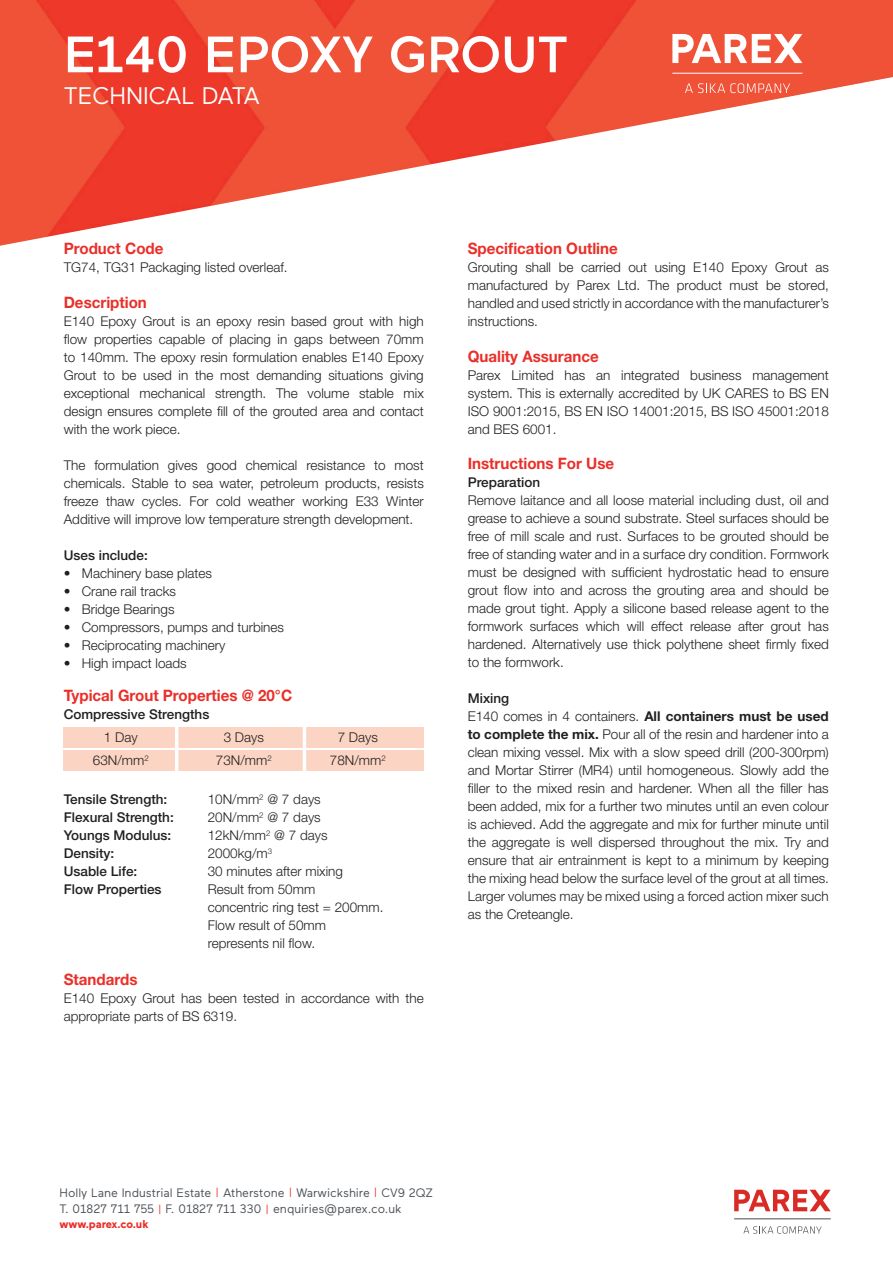
<style>
.page{position:relative;width:893px;height:1263px;background:#fff}
.page>*{position:absolute;margin:0;border:0;box-sizing:border-box;transform-origin:0 0}
.t1{font:500 51px "Maax";color:#fff}
.t2{font:24px "Maax";color:#fff}
.t3{font:700 15.75px "Helvetica Neue";color:#ea2f29;scale:.96 1}
.t4{font:300 13.5px/18px "Helvetica Neue";color:#231f20;text-align:justify}
.t5{font:500 13.5px "Helvetica Neue";color:#231f20}
.t6{font:12.3px/16.2px "Maax";color:#4b5157}
.t7{font:700 11.4px "Maax";letter-spacing:-.005em;color:#ea2f29}
.s1{font-weight:500}
.s2{font-weight:700}
.s3{font-size:10.5px;color:#ea2f29}
</style>
<div class="page">
<div style="left:63px;top:751px;width:361px;height:20px;background:#fbd4c3"></div>
<div style="left:63px;top:727px;width:361px;height:20px;background:#fbd4c3"></div>
<hr style="left:175px;top:726px;width:3px;height:49px;background:#fff">
<hr style="left:303px;top:726px;width:3px;height:49px;background:#fff">
<img style="left:0;top:0;width:893px;height:246px">
<svg style="left:685px;top:83px;width:105px;height:10px"></svg>
<hr style="left:672px;top:73px;width:130px;height:1px;background:#fff">
<svg style="left:672px;top:34px;width:130px;height:29px"></svg>
<svg style="left:743px;top:1226px;width:79px;height:7px"></svg>
<hr style="left:734px;top:1218px;width:97px;height:1px;background:#494a49">
<svg style="left:734px;top:1190px;width:97px;height:21px"></svg>
<h1 class="t1" style="left:64px;top:22px;width:506px">E140 EPOXY GROUT</h1>
<h2 class="t2" style="left:64px;top:80px;width:198px">TECHNICAL DATA</h2>
<p class="t3" style="left:64px;top:238px;width:105px">Product Code</p>
<p class="t4" style="left:64px;top:258px;width:225px">TG74, TG31 Packaging listed overleaf.</p>
<p class="t3" style="left:64px;top:292px;width:88px">Description</p>
<p class="t4" style="left:64px;top:312px;width:362px">E140 Epoxy Grout is an epoxy resin based grout with high flow properties capable of placing in gaps between 70mm to 140mm. The epoxy resin formulation enables E140 Epoxy Grout to be used in the most demanding situations giving exceptional mechanical strength. The volume stable mix design ensures complete fill of the grouted area and contact with the work piece.</p>
<p class="t4" style="left:64px;top:456px;width:362px">The formulation gives good chemical resistance to most chemicals. Stable to sea water, petroleum products, resists freeze thaw cycles. For cold weather working E33 Winter Additive will improve low temperature strength development.</p>
<p class="t5" style="left:64px;top:547px;width:86px">Uses include:</p>
<p class="t4" style="left:64px;top:563px;width:150px">• Machinery base plates</p>
<p class="t4" style="left:64px;top:581px;width:114px">• Crane rail tracks</p>
<p class="t4" style="left:64px;top:599px;width:112px">• Bridge Bearings</p>
<p class="t4" style="left:64px;top:617px;width:222px">• Compressors, pumps and turbines</p>
<p class="t4" style="left:64px;top:635px;width:163px">• Reciprocating machinery</p>
<p class="t4" style="left:64px;top:653px;width:125px">• High impact loads</p>
<p class="t3" style="left:64px;top:686px;width:239px">Typical Grout Properties @ 20°C</p>
<p class="t5" style="left:64px;top:707px;width:147px">Compressive Strengths</p>
<p class="t4" style="left:104px;top:728px;width:35px">1 Day</p>
<p class="t4" style="left:224px;top:728px;width:42px">3 Days</p>
<p class="t4" style="left:338px;top:728px;width:42px">7 Days</p>
<p class="t4" style="left:93px;top:751px;width:57px">63N/mm<sup>2</sup></p>
<p class="t4" style="left:216px;top:751px;width:57px">73N/mm<sup>2</sup></p>
<p class="t4" style="left:330px;top:751px;width:57px">78N/mm<sup>2</sup></p>
<p class="t5" style="left:64px;top:791px;width:105px">Tensile Strength:</p>
<p class="t4" style="left:208px;top:790px;width:114px">10N/mm<sup>2</sup> @ 7 days</p>
<p class="t5" style="left:64px;top:809px;width:112px">Flexural Strength:</p>
<p class="t4" style="left:208px;top:808px;width:114px">20N/mm<sup>2</sup> @ 7 days</p>
<p class="t5" style="left:64px;top:827px;width:109px">Youngs Modulus:</p>
<p class="t4" style="left:208px;top:826px;width:121px">12kN/mm<sup>2</sup> @ 7 days</p>
<p class="t5" style="left:64px;top:845px;width:52px">Density:</p>
<p class="t4" style="left:208px;top:844px;width:66px">2000kg/m<sup>3</sup></p>
<p class="t5" style="left:64px;top:863px;width:75px">Usable Life:</p>
<p class="t4" style="left:208px;top:862px;width:137px">30 minutes after mixing</p>
<p class="t5" style="left:64px;top:881px;width:99px">Flow Properties</p>
<p class="t4" style="left:208px;top:880px;width:177px;text-align:left">Result from 50mm<br>concentric ring test = 200mm.<br>Flow result of 50mm represents nil flow.</p>
<p class="t3" style="left:64px;top:970px;width:78px">Standards</p>
<p class="t4" style="left:64px;top:989px;width:362px">E140 Epoxy Grout has been tested in accordance with the appropriate parts of BS 6319.</p>
<p class="t3" style="left:468px;top:238px;width:158px">Specification Outline</p>
<p class="t4" style="left:468px;top:258px;width:363px">Grouting shall be carried out using E140 Epoxy Grout as manufactured by Parex Ltd. The product must be stored, handled and used strictly in accordance with the manufacturer’s instructions.</p>
<p class="t3" style="left:468px;top:346px;width:138px">Quality Assurance</p>
<p class="t4" style="left:468px;top:366px;width:363px">Parex Limited has an integrated business management system. This is externally accredited by UK CARES to BS EN ISO 9001:2015, BS EN ISO 14001:2015, BS ISO 45001:2018 and BES 6001.</p>
<p class="t3" style="left:468px;top:454px;width:154px">Instructions For Use</p>
<p class="t5" style="left:468px;top:474px;width:74px">Preparation</p>
<p class="t4" style="left:468px;top:491px;width:363px">Remove laitance and all loose material including dust, oil and grease to achieve a sound substrate. Steel surfaces should be free of mill scale and rust. Surfaces to be grouted should be free of standing water and in a surface dry condition. Formwork must be designed with sufficient hydrostatic head to ensure grout flow into and across the grouting area and should be made grout tight. Apply a silicone based release agent to the formwork surfaces which will effect release after grout has hardened. Alternatively use thick polythene sheet firmly fixed to the formwork.</p>
<p class="t4" style="left:468px;top:689px;width:363px;text-align:left"><span class="s1">Mixing<br></span>E140 comes in 4 containers. <span class="s2">All containers must be used to complete the mix.</span> Pour all of the resin and hardener into a clean mixing vessel. Mix with a slow speed drill (200-300rpm) and Mortar Stirrer (MR4) until homogeneous. Slowly add the filler to the mixed resin and hardener. When all the filler has been added, mix for a further two minutes until an even colour is achieved. Add the aggregate and mix for further minute until the aggregate is well dispersed throughout the mix. Try and ensure that air entrainment is kept to a minimum by keeping the mixing head below the surface level of the grout at all times.<br>Larger volumes may be mixed using a forced action mixer such as the Creteangle.</p>
<p class="t6" style="left:60px;top:1184px;width:375px">Holly Lane Industrial Estate <span class="s3">|</span> Atherstone <span class="s3">|</span> Warwickshire <span class="s3">|</span> CV9 2QZ<br>T. 01827 711 755 <span class="s3">|</span> F. 01827 711 330 <span class="s3">|</span> enquiries@parex.co.uk</p>
<p class="t7" style="left:60px;top:1216px;width:91px">www.parex.co.uk</p>
</div>
